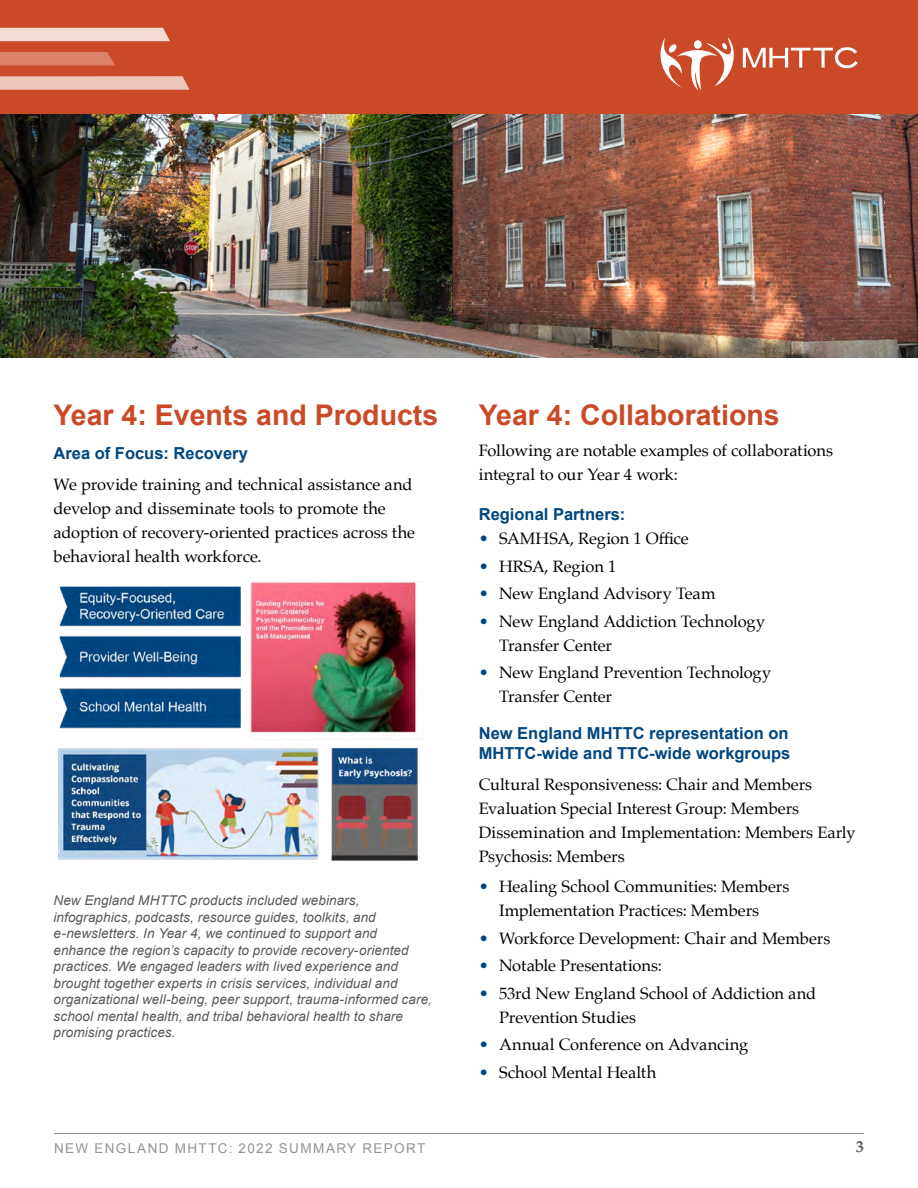
<style>
.page{position:relative;width:918px;height:1188px;background:#fff}
.page>*{position:absolute;margin:0;border:0;box-sizing:border-box;transform-origin:0 0}
.t1{font:700 28.5px "Arial";color:#ca4a28}
.t2{font:16.5px/24px "Palatino";letter-spacing:-.005em;color:#000}
.t3{font:700 16.5px/19.8px "Arial";color:#00467f}
.t4{font:700 16.5px "Palatino";color:#58595b}
.Infographic_Text{font:italic 13.5px/16.5px "Arial";letter-spacing:.005em;color:#58595b}
.t5{font:13.5px "Arial";letter-spacing:.105em;color:#919396}
.s1{color:#00467f}
</style>
<div class="page">
<img style="left:58px;top:582px;width:360px;height:279px">
<img style="left:0;top:114px;width:918px;height:243px">
<hr style="left:54px;top:1133px;width:810px;height:1px;background:#919396">
<div style="left:0;top:0;width:918px;height:114px;background:#ca4a28"></div>
<svg style="left:661px;top:37px;width:197px;height:54px"></svg>
<div style="left:0;top:28px;width:170px;height:13px;background:#f4dcd5"></div>
<svg style="left:0;top:52px;width:115px;height:13px"></svg>
<svg style="left:0;top:76px;width:190px;height:14px"></svg>
<h1 class="t1" style="left:54px;top:397px;width:386px">Year 4: Events and Products</h1>
<h2 class="t3" style="left:54px;top:444px;width:196px">Area of Focus: Recovery</h2>
<p class="t2" style="left:54px;top:472px;width:363px">We provide training and technical assistance and develop and disseminate tools to promote the adoption of recovery-oriented practices across the behavioral health workforce.</p>
<p class="Infographic_Text" style="left:54px;top:892px;width:380px">New England MHTTC products included webinars, infographics, podcasts, resource guides, toolkits, and e-newsletters. In Year 4, we continued to support and enhance the region’s capacity to provide recovery-oriented practices. We engaged leaders with lived experience and brought together experts in crisis services, individual and organizational well-being, peer support, trauma-informed care, school mental health, and tribal behavioral health to share promising practices.</p>
<h1 class="t1" style="left:479px;top:397px;width:302px">Year 4: Collaborations</h1>
<p class="t2" style="left:479px;top:439px;width:356px">Following are notable examples of collaborations integral to our Year 4 work:</p>
<h2 class="t3" style="left:479px;top:505px;width:148px">Regional Partners:</h2>
<p class="t2" style="left:479px;top:527px;width:212px"><span class="s1">•</span> SAMHSA, Region 1 Office</p>
<p class="t2" style="left:479px;top:554px;width:139px"><span class="s1">•</span> HRSA, Region 1</p>
<p class="t2" style="left:479px;top:582px;width:238px"><span class="s1">•</span> New England Advisory Team</p>
<p class="t2" style="left:499px;top:609px;width:268px;text-indent:-20px"><span class="s1">•</span> New England Addiction Technology<br>Transfer Center</p>
<p class="t2" style="left:499px;top:661px;width:274px;text-indent:-20px"><span class="s1">•</span> New England Prevention Technology<br>Transfer Center</p>
<h2 class="t3" style="left:479px;top:724px;width:313px">New England MHTTC representation on<br>MHTTC-wide and TTC-wide workgroups</h2>
<p class="t2" style="left:479px;top:772px;width:378px">Cultural Responsiveness: Chair and Members Evaluation Special Interest Group: Members Dissemination and Implementation: Members Early Psychosis: Members</p>
<p class="t2" style="left:499px;top:875px;width:292px;text-indent:-20px"><span class="s1">•</span> Healing School Communities: Members<br>Implementation Practices: Members</p>
<p class="t2" style="left:479px;top:926px;width:353px"><span class="s1">•</span> Workforce Development: Chair and Members</p>
<p class="t2" style="left:479px;top:954px;width:185px"><span class="s1">•</span> Notable Presentations:</p>
<p class="t2" style="left:499px;top:981px;width:319px;text-indent:-20px"><span class="s1">•</span> 53rd New England School of Addiction and<br>Prevention Studies</p>
<p class="t2" style="left:479px;top:1033px;width:271px"><span class="s1">•</span> Annual Conference on Advancing</p>
<p class="t2" style="left:479px;top:1060px;width:179px"><span class="s1">•</span> School Mental Health</p>
<p class="t5" style="left:54px;top:1139px;width:373px">NEW ENGLAND MHTTC: 2022 SUMMARY REPORT</p>
<p class="t4" style="left:856px;top:1132px;width:10px">3</p>
</div>
